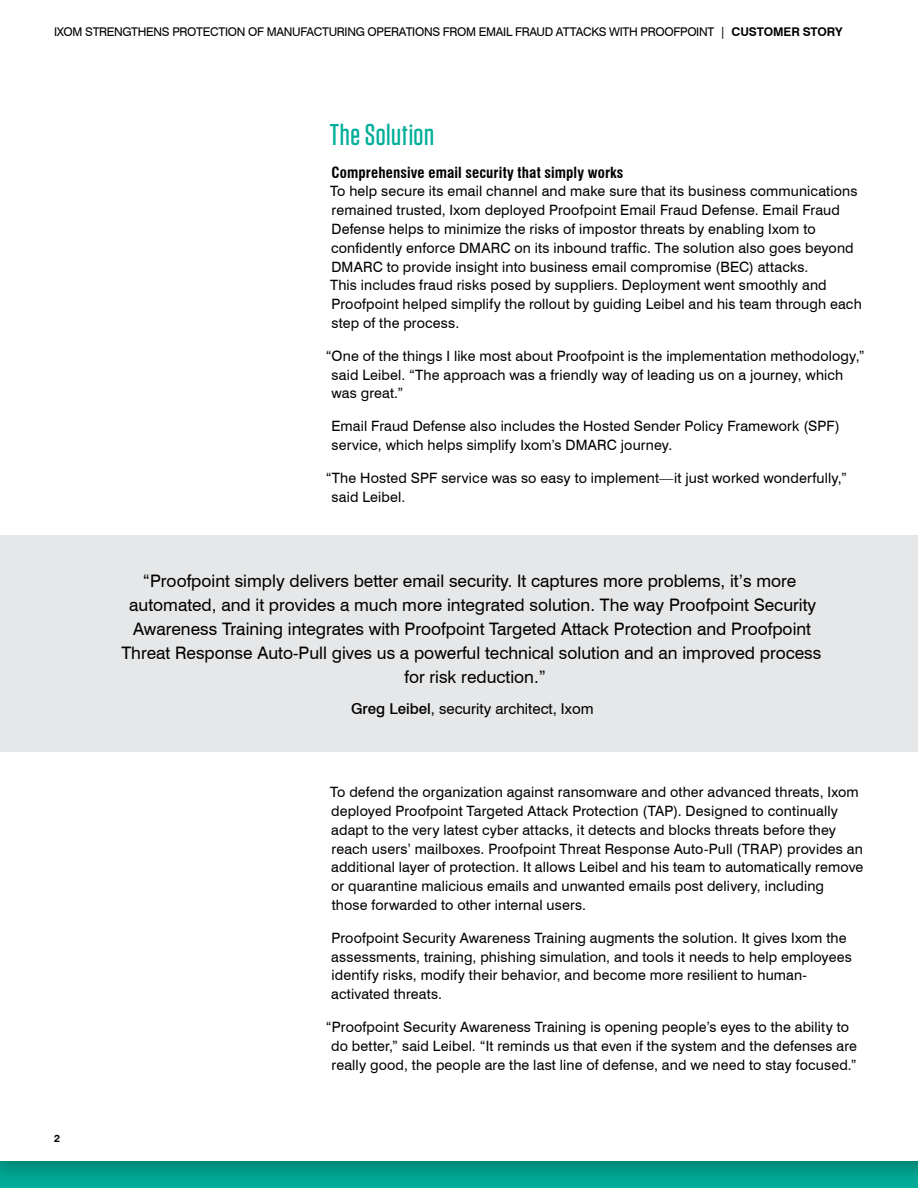
<style>
.page{position:relative;width:918px;height:1188px;background:#fff}
.page>*{position:absolute;margin:0;border:0;box-sizing:border-box;transform-origin:0 0}
.t1{font:500 30px "Tungsten";letter-spacing:.02em;color:#00ae9a}
.t2{font:17.25px/24px "Swiss 721 BT";color:#000;text-align:center}
.t3{font:700 condensed 15px "Swiss 721 BT";letter-spacing:.005em;color:#000}
.t4{font:15px "Swiss 721 BT";color:#000}
.t5{font:14.25px/18.8px "Swiss 721 BT";letter-spacing:.01em;color:#000}
.t6{font:12px "Swiss 721 BT";letter-spacing:-.025em;color:#000}
.t7{font:700 10.5px "Swiss 721 BT";color:#000}
.s1{font-weight:700}
.s2{font-weight:500}
</style>
<div class="page">
<div style="left:0;top:0;width:918px;height:1188px;background:#000;opacity:.3"></div>
<div style="left:0;top:0;width:918px;height:1161px;background:#fff"></div>
<div style="left:0;top:536px;width:918px;height:216px;background:#e6e7e8"></div>
<p class="t6" style="left:54px;top:25px;width:790px">IXOM STRENGTHENS PROTECTION OF MANUFACTURING OPERATIONS FROM EMAIL FRAUD ATTACKS WITH PROOFPOINT | <span class="s1">CUSTOMER STORY</span></p>
<h1 class="t1" style="left:330px;top:119px;width:106px">The Solution</h1>
<p class="t3" style="left:332px;top:163px;width:293px">Comprehensive email security that simply works</p>
<p class="t5" style="left:330px;top:182px;width:533px">To help secure its email channel and make sure that its business communications remained trusted, Ixom deployed Proofpoint Email Fraud Defense. Email Fraud Defense helps to minimize the risks of impostor threats by enabling Ixom to confidently enforce DMARC on its inbound traffic. The solution also goes beyond DMARC to provide insight into business email compromise (BEC) attacks.<br>This includes fraud risks posed by suppliers. Deployment went smoothly and Proofpoint helped simplify the rollout by guiding Leibel and his team through each step of the process.</p>
<p class="t5" style="left:331px;top:346px;width:535px;text-indent:-6px">“One of the things I like most about Proofpoint is the implementation methodology,” said Leibel. “The approach was a friendly way of leading us on a journey, which was great.”</p>
<p class="t5" style="left:331px;top:417px;width:510px">Email Fraud Defense also includes the Hosted Sender Policy Framework (SPF) service, which helps simplify Ixom’s DMARC journey.</p>
<p class="t5" style="left:332px;top:468px;width:517px;text-indent:-6px">“The Hosted SPF service was so easy to implement—it just worked wonderfully,” said Leibel.</p>
<p class="t2" style="left:121px;top:569px;width:702px">“Proofpoint simply delivers better email security. It captures more problems, it’s more automated, and it provides a much more integrated solution. The way Proofpoint Security Awareness Training integrates with Proofpoint Targeted Attack Protection and Proofpoint Threat Response Auto-Pull gives us a powerful technical solution and an improved process for risk reduction.”</p>
<p class="t4" style="left:351px;top:699px;width:244px"><span class="s2">Greg Leibel</span>, security architect, Ixom</p>
<p class="t7" style="left:54px;top:1132px;width:7px">2</p>
<p class="t5" style="left:330px;top:783px;width:535px">To defend the organization against ransomware and other advanced threats, Ixom deployed Proofpoint Targeted Attack Protection (TAP). Designed to continually adapt to the very latest cyber attacks, it detects and blocks threats before they reach users’ mailboxes. Proofpoint Threat Response Auto-Pull (TRAP) provides an additional layer of protection. It allows Leibel and his team to automatically remove or quarantine malicious emails and unwanted emails post delivery, including<br>those forwarded to other internal users.</p>
<p class="t5" style="left:331px;top:928px;width:522px">Proofpoint Security Awareness Training augments the solution. It gives Ixom the assessments, training, phishing simulation, and tools it needs to help employees identify risks, modify their behavior, and become more resilient to human&shy;activated threats.</p>
<p class="t5" style="left:326px;top:1018px;width:533px;text-align:center">“Proofpoint Security Awareness Training is opening people’s eyes to the ability to do better,” said Leibel. “It reminds us that even if the system and the defenses are really good, the people are the last line of defense, and we need to stay focused.”</p>
</div>
